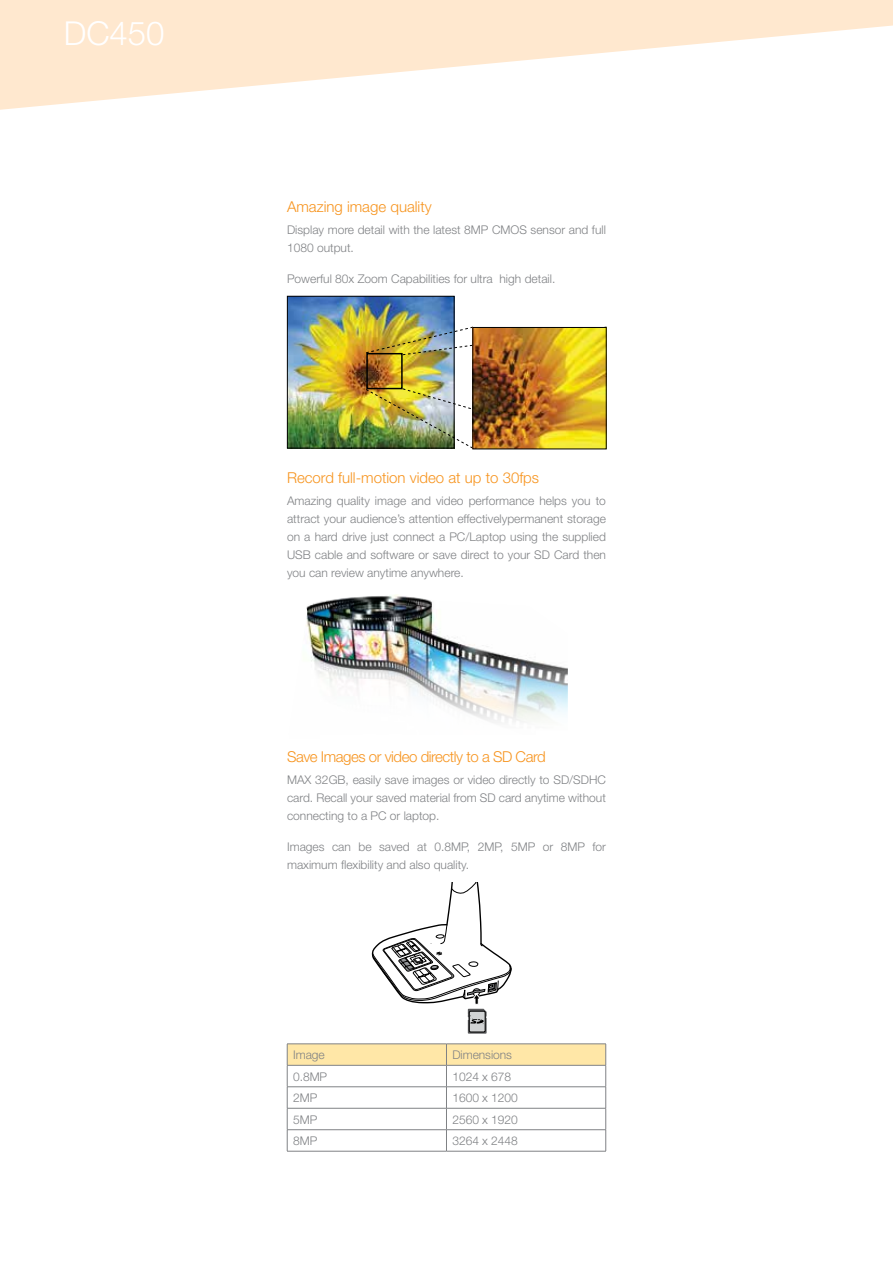
<style>
.page{position:relative;width:893px;height:1263px;background:#fff}
.page>*{position:absolute;margin:0;border:0;box-sizing:border-box;transform-origin:0 0}
.t1{font:300 33px "Helvetica Neue";color:#fff}
.t2{font:300 15px "Helvetica Neue";color:#f7941e}
.t3{font:300 15px "Helvetica Neue";letter-spacing:-.03em;color:#f7941e}
.t4{font:300 12px/18px "Helvetica Neue";color:#808285}
</style>
<div class="page">
<svg style="left:0;top:0;width:893px;height:110px;fill:#ffe8cf"></svg>
<img style="left:289px;top:298px;width:163px;height:148px">
<div style="left:287px;top:296px;width:167px;height:152px;border:1px solid #000"></div>
<div style="left:366px;top:353px;width:37px;height:36px;border:2px solid #000"></div>
<img style="left:365px;top:326px;width:242px;height:29px">
<img style="left:365px;top:388px;width:107px;height:61px">
<img style="left:474px;top:329px;width:131px;height:118px">
<div style="left:472px;top:327px;width:135px;height:122px;border:1px solid #000"></div>
<img style="left:306px;top:594px;width:262px;height:129px">
<svg style="left:372px;top:882px;width:140px;height:152px"></svg>
<hr style="left:287px;top:1043px;width:159px;height:1px;background:#808285">
<hr style="left:446px;top:1043px;width:160px;height:1px;background:#808285">
<svg style="left:287px;top:1044px;width:319px;height:107px"></svg>
<hr style="left:287px;top:1151px;width:159px;height:1px;background:#808285">
<hr style="left:446px;top:1151px;width:160px;height:1px;background:#808285">
<h1 class="t1" style="left:64px;top:13px;width:102px">DC450</h1>
<p class="t2" style="left:287px;top:197px;width:146px">Amazing image quality</p>
<p class="t4" style="left:287px;top:220px;width:320px">Display more detail with the latest 8MP CMOS sensor and full<br>1080 output.</p>
<p class="t4" style="left:287px;top:269px;width:270px">Powerful 80x Zoom Capabilities for ultra high detail.</p>
<p class="t2" style="left:287px;top:468px;width:254px">Record full-motion video at up to 30fps</p>
<p class="t4" style="left:287px;top:492px;width:320px;text-align:justify">Amazing quality image and video performance helps you to attract your audience’s attention effectivelypermanent storage on a hard drive just connect a PC/Laptop using the supplied USB cable and software or save direct to your SD Card then you can review anytime anywhere.</p>
<p class="t3" style="left:287px;top:747px;width:260px">Save Images or video directly to a SD Card</p>
<p class="t4" style="left:287px;top:770px;width:320px;text-align:justify">MAX 32GB, easily save images or video directly to SD/SDHC card. Recall your saved material from SD card anytime without connecting to a PC or laptop.</p>
<p class="t4" style="left:287px;top:837px;width:320px">Images can be saved at 0.8MP, 2MP, 5MP or 8MP for maximum flexibility and also quality.</p>
<p class="t4" style="left:293px;top:1046px;width:33px">Image</p>
<p class="t4" style="left:452px;top:1046px;width:61px">Dimensions</p>
<p class="t4" style="left:293px;top:1067px;width:35px">0.8MP</p>
<p class="t4" style="left:452px;top:1067px;width:60px">1024 x 678</p>
<p class="t4" style="left:293px;top:1089px;width:26px">2MP</p>
<p class="t4" style="left:452px;top:1089px;width:67px">1600 x 1200</p>
<p class="t4" style="left:293px;top:1110px;width:26px">5MP</p>
<p class="t4" style="left:452px;top:1110px;width:67px">2560 x 1920</p>
<p class="t4" style="left:293px;top:1132px;width:26px">8MP</p>
<p class="t4" style="left:452px;top:1132px;width:67px">3264 x 2448</p>
</div>
